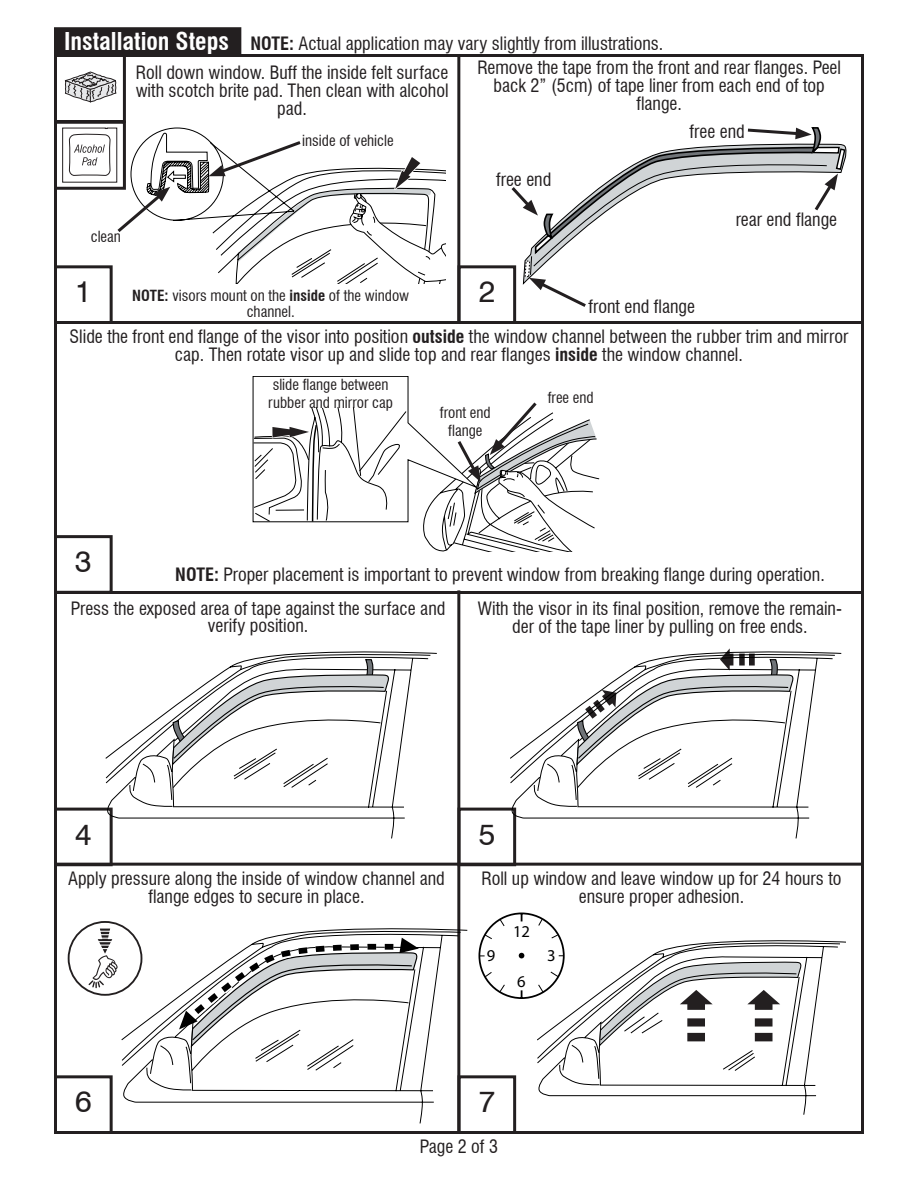
<style>
.page{position:relative;width:918px;height:1188px;background:#fff}
.page>*{position:absolute;margin:0;border:0;box-sizing:border-box;transform-origin:0 0}
.t1{font:30px "Swiss 721 BT";color:#231f20}
.t2{font:700 condensed 24px "Swiss 721 BT";color:#fff}
.t3{font:condensed 18px/18px "Swiss 721 BT";color:#231f20;text-align:center}
.t4{font:16.65px "Myriad";color:#000}
.t5{font:condensed 15px/18px "Swiss 721 BT";color:#231f20;text-align:center}
.s1{font-weight:700}
</style>
<div class="page">
<div style="left:54px;top:535px;width:59px;height:59px;border:3px solid #231f20"></div>
<div style="left:54px;top:265px;width:59px;height:59px;border:3px solid #231f20"></div>
<div style="left:55px;top:28px;width:186px;height:26px;background:#231f20"></div>
<div style="left:54px;top:27px;width:187px;height:28px;border:2px solid #231f20"></div>
<div style="left:458px;top:265px;width:58px;height:59px;border:3px solid #231f20"></div>
<div style="left:54px;top:808px;width:59px;height:58px;border:3px solid #231f20"></div>
<hr style="left:54px;top:591px;width:810px;height:3px;background:#231f20">
<hr style="left:54px;top:321px;width:810px;height:3px;background:#231f20">
<hr style="left:457px;top:590px;width:3px;height:542px;background:#231f20">
<hr style="left:54px;top:863px;width:810px;height:3px;background:#231f20">
<div style="left:458px;top:808px;width:58px;height:58px;border:3px solid #231f20"></div>
<div style="left:54px;top:1075px;width:59px;height:59px;border:3px solid #231f20"></div>
<div style="left:54px;top:54px;width:72px;height:69px;border:3px solid #231f20"></div>
<div style="left:54px;top:121px;width:72px;height:69px;border:3px solid #231f20"></div>
<svg style="left:65px;top:72px;width:51px;height:30px"></svg>
<div style="left:68px;top:921px;width:74px;height:75px;border:2px solid #231f20;border-radius:50%"></div>
<svg style="left:89px;top:929px;width:29px;height:59px"></svg>
<svg style="left:62px;top:127px;width:384px;height:155px"></svg>
<svg style="left:524px;top:260px;width:62px;height:47px"></svg>
<svg style="left:511px;top:127px;width:335px;height:127px"></svg>
<hr style="left:457px;top:54px;width:3px;height:268px;background:#231f20">
<svg style="left:253px;top:376px;width:346px;height:175px"></svg>
<svg style="left:106px;top:652px;width:331px;height:186px"></svg>
<svg style="left:171px;top:660px;width:220px;height:137px"></svg>
<svg style="left:510px;top:652px;width:331px;height:186px"></svg>
<svg style="left:576px;top:648px;width:219px;height:149px"></svg>
<svg style="left:122px;top:928px;width:345px;height:195px"></svg>
<svg style="left:179px;top:938px;width:240px;height:143px"></svg>
<svg style="left:537px;top:940px;width:309px;height:175px"></svg>
<svg style="left:478px;top:913px;width:87px;height:86px"></svg>
<div style="left:464px;top:1074px;width:54px;height:55px;background:#fff"></div>
<div style="left:458px;top:1075px;width:58px;height:59px;border:3px solid #231f20"></div>
<svg style="left:598px;top:960px;width:205px;height:116px"></svg>
<h2 class="t2" style="left:64px;top:26px;width:166px">Installation Steps</h2>
<p class="t3" style="left:250px;top:34px;width:415px"><span class="s1">NOTE:</span> Actual application may vary slightly from illustrations.</p>
<p class="t3" style="left:136px;top:63px;width:314px">Roll down window. Buff the inside felt surface with scotch brite pad. Then clean with alcohol pad.</p>
<p class="t5" style="left:302px;top:131px;width:93px">inside of vehicle</p>
<p class="t5" style="left:91px;top:228px;width:32px">clean</p>
<h1 class="t1" style="left:75px;top:273px;width:18px">1</h1>
<p class="t5" style="left:132px;top:287px;width:279px;line-height:16.5px"><span class="s1">NOTE:</span> visors mount on the <span class="s1">inside</span> of the window channel.</p>
<p class="t3" style="left:477px;top:58px;width:365px">Remove the tape from the front and rear flanges. Peel back 2” (5cm) of tape liner from each end of top flange.</p>
<p class="t3" style="left:496px;top:170px;width:57px">free end</p>
<h1 class="t1" style="left:479px;top:273px;width:18px">2</h1>
<p class="t3" style="left:690px;top:122px;width:57px">free end</p>
<p class="t3" style="left:588px;top:297px;width:108px">front end flange</p>
<p class="t3" style="left:736px;top:211px;width:103px">rear end flange</p>
<p class="t3" style="left:70px;top:327px;width:780px">Slide the front end flange of the visor into position <span class="s1">outside</span> the window channel between the rubber trim and mirror cap. Then rotate visor up and slide top and rear flanges <span class="s1">inside</span> the window channel.</p>
<h1 class="t1" style="left:75px;top:543px;width:18px">3</h1>
<p class="t5" style="left:268px;top:375px;width:126px">slide flange between rubber and mirror cap</p>
<p class="t5" style="left:440px;top:403px;width:52px">front end flange</p>
<p class="t5" style="left:548px;top:388px;width:47px">free end</p>
<p class="t3" style="left:175px;top:566px;width:651px"><span class="s1">NOTE:</span> Proper placement is important to prevent window from breaking flange during operation.</p>
<p class="t3" style="left:71px;top:600px;width:376px;line-height:16.5px">Press the exposed area of tape against the surface and verify position.</p>
<p class="t3" style="left:478px;top:600px;width:366px">With the visor in its final position, remove the remain&shy;der of the tape liner by pulling on free ends.</p>
<h1 class="t1" style="left:75px;top:816px;width:18px">4</h1>
<h1 class="t1" style="left:479px;top:816px;width:18px">5</h1>
<p class="t3" style="left:68px;top:870px;width:378px">Apply pressure along the inside of window channel and flange edges to secure in place.</p>
<p class="t3" style="left:481px;top:870px;width:362px">Roll up window and leave window up for 24 hours to ensure proper adhesion.</p>
<p class="t4" style="left:513px;top:923px;width:19px">12</p>
<p class="t4" style="left:547px;top:948px;width:10px">3</p>
<p class="t4" style="left:517px;top:973px;width:10px">6</p>
<p class="t4" style="left:487px;top:948px;width:10px">9</p>
<h1 class="t1" style="left:75px;top:1083px;width:18px">6</h1>
<h1 class="t1" style="left:479px;top:1083px;width:18px">7</h1>
<p class="t3" style="left:420px;top:1138px;width:80px">Page 2 of 3</p>
</div>
